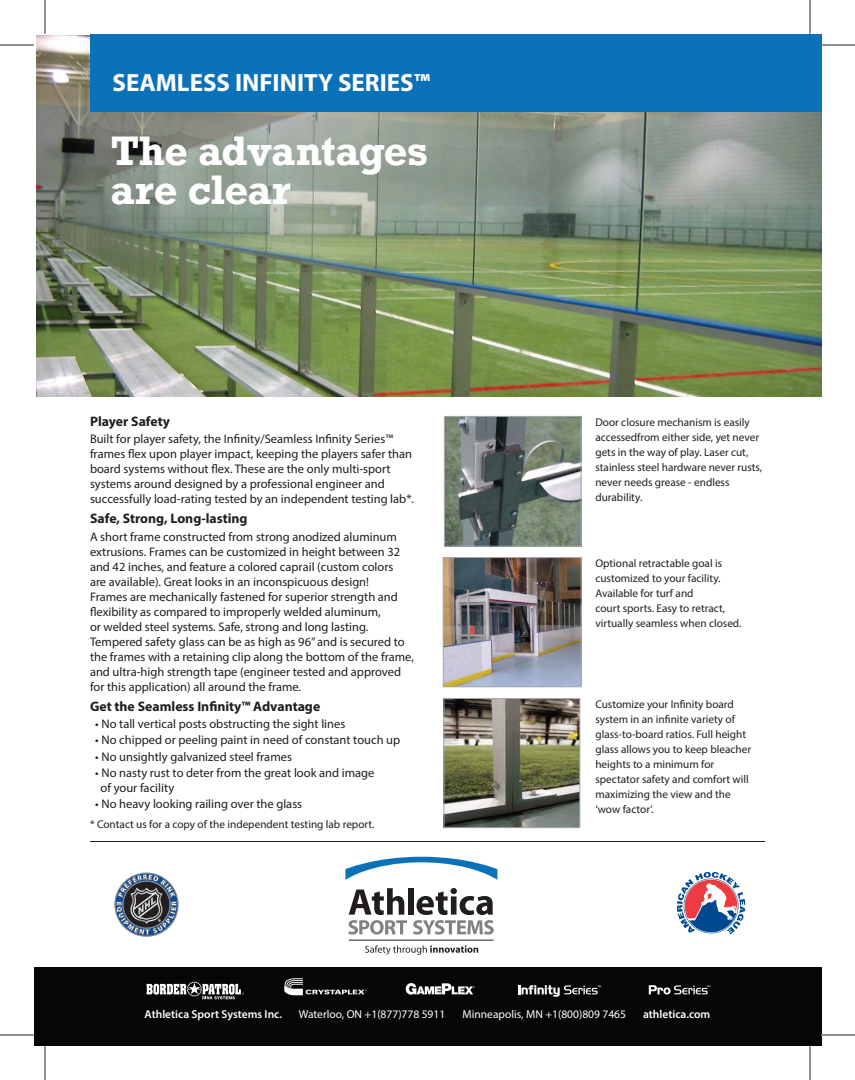
<style>
.page{position:relative;width:855px;height:1080px;background:#fff}
.page>*{position:absolute;margin:0;border:0;box-sizing:border-box;transform-origin:0 0}
.t1{font:700 38.75px/38.8px "Rockwell";letter-spacing:-.01em;color:#fff}
.t2{font:700 25px "Myriad Pro";color:#fff}
.t3{font:700 13.75px "Myriad Pro";color:#211d1e}
.t4{font:12.5px/15px "Myriad Pro";color:#211d1e}
.t5{font:11.5px "Myriad Pro";color:#fff}
.t6{font:600 11.5px "Myriad Pro";color:#fff}
.t7{font:11.25px/15px "Myriad Pro";color:#211d1e}
</style>
<div class="page">
<div style="left:34px;top:968px;width:787px;height:78px;background:#050607"></div>
<svg style="left:147px;top:982px;width:97px;height:17px"></svg>
<svg style="left:406px;top:983px;width:69px;height:12px"></svg>
<svg style="left:518px;top:985px;width:83px;height:12px"></svg>
<svg style="left:284px;top:978px;width:82px;height:17px"></svg>
<svg style="left:649px;top:985px;width:61px;height:9px"></svg>
<svg style="left:348px;top:888px;width:59px;height:47px"></svg>
<div style="left:408px;top:888px;width:6px;height:27px;background:#211d1e"></div>
<svg style="left:413px;top:888px;width:81px;height:47px"></svg>
<svg style="left:345px;top:857px;width:152px;height:23px"></svg>
<hr style="left:349px;top:940px;width:145px;height:1px;background:#211d1e">
<svg style="left:365px;top:945px;width:113px;height:10px"></svg>
<svg style="left:677px;top:872px;width:68px;height:62px"></svg>
<hr style="left:90px;top:841px;width:675px;height:1px;background:#211d1e">
<svg style="left:114px;top:872px;width:65px;height:65px"></svg>
<img style="left:36px;top:36px;width:785px;height:360px">
<img style="left:446px;top:700px;width:132px;height:126px">
<div style="left:444px;top:698px;width:136px;height:130px;border:1px solid #a7a9ac"></div>
<img style="left:446px;top:418px;width:133px;height:127px">
<div style="left:444px;top:416px;width:137px;height:131px;border:1px solid #a7a9ac"></div>
<img style="left:445px;top:559px;width:134px;height:126px">
<div style="left:443px;top:557px;width:138px;height:130px;border:1px solid #a7a9ac"></div>
<div style="left:90px;top:34px;width:731px;height:77px;background:#0b72ba"></div>
<hr style="left:0;top:45px;width:34px;height:1px;background:#231f20">
<hr style="left:821px;top:45px;width:34px;height:1px;background:#231f20">
<hr style="left:0;top:1035px;width:34px;height:1px;background:#231f20">
<hr style="left:821px;top:1035px;width:34px;height:1px;background:#231f20">
<hr style="left:45px;top:0;width:1px;height:34px;background:#231f20">
<hr style="left:45px;top:1046px;width:1px;height:34px;background:#231f20">
<hr style="left:810px;top:0;width:1px;height:34px;background:#231f20">
<hr style="left:810px;top:1046px;width:1px;height:34px;background:#231f20">
<h2 class="t2" style="left:112px;top:74px;width:319px">SEAMLESS INFINITY SERIES™</h2>
<h1 class="t1" style="left:111px;top:139px;width:318px">The advantages are clear</h1>
<p class="t3" style="left:90px;top:416px;width:82px">Player Safety</p>
<p class="t4" style="left:90px;top:433px;width:326px">Built for player safety, the Infinity/Seamless Infinity Series™ frames flex upon player impact, keeping the players safer than board systems without flex. These are the only multi-sport systems around designed by a professional engineer and successfully load-rating tested by an independent testing lab*.</p>
<p class="t3" style="left:90px;top:513px;width:159px">Safe, Strong, Long-lasting</p>
<p class="t4" style="left:90px;top:530px;width:325px">A short frame constructed from strong anodized aluminum extrusions. Frames can be customized in height between 32 and 42 inches, and feature a colored caprail (custom colors<br>are available). Great looks in an inconspicuous design!<br>Frames are mechanically fastened for superior strength and flexibility as compared to improperly welded aluminum,<br>or welded steel systems. Safe, strong and long lasting.<br>Tempered safety glass can be as high as 96” and is secured to the frames with a retaining clip along the bottom of the frame, and ultra-high strength tape (engineer tested and approved for this application) all around the frame.</p>
<p class="t3" style="left:90px;top:701px;width:232px">Get the Seamless Infinity™ Advantage</p>
<p class="t4" style="left:95px;top:718px;width:252px">• No tall vertical posts obstructing the sight lines</p>
<p class="t4" style="left:95px;top:734px;width:306px">• No chipped or peeling paint in need of constant touch up</p>
<p class="t4" style="left:95px;top:750px;width:198px">• No unsightly galvanized steel frames</p>
<p class="t4" style="left:101px;top:766px;width:275px;text-indent:-5px">• No nasty rust to deter from the great look and image of your facility</p>
<p class="t4" style="left:95px;top:798px;width:208px">• No heavy looking railing over the glass</p>
<p class="t7" style="left:90px;top:818px;width:286px">* Contact us for a copy of the independent testing lab report.</p>
<p class="t7" style="left:595px;top:415px;width:168px">Door closure mechanism is easily accessedfrom either side, yet never gets in the way of play. Laser cut, stainless steel hardware never rusts, never needs grease - endless durability.</p>
<p class="t7" style="left:595px;top:557px;width:148px">Optional retractable goal is customized to your facility.<br>Available for turf and<br>court sports. Easy to retract, virtually seamless when closed.</p>
<p class="t7" style="left:595px;top:697px;width:157px">Customize your Infinity board system in an infinite variety of glass-to-board ratios. Full height glass allows you to keep bleacher heights to a minimum for spectator safety and comfort will maximizing the view and the ‘wow factor’.</p>
<p class="t6" style="left:145px;top:1007px;width:139px">Athletica Sport Systems Inc.</p>
<p class="t5" style="left:299px;top:1010px;width:148px">Waterloo, ON +1(877)778 5911</p>
<p class="t5" style="left:462px;top:1010px;width:165px">Minneapolis, MN +1(800)809 7465</p>
<p class="t6" style="left:643px;top:1007px;width:69px">athletica.com</p>
</div>
